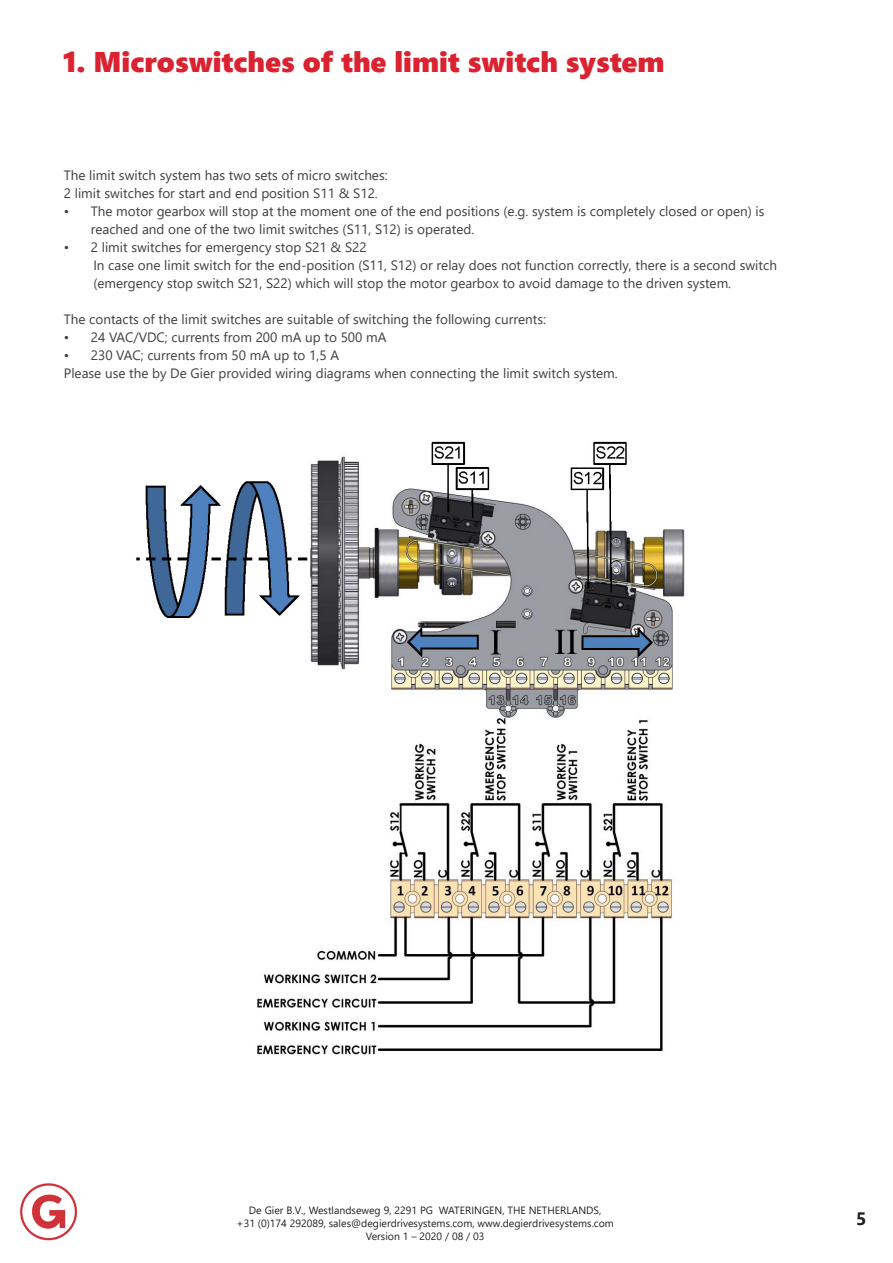
<style>
.page{position:relative;width:893px;height:1263px;background:#fff}
.page>*{position:absolute;margin:0;border:0;box-sizing:border-box;transform-origin:0 0}
.Kop{font:28.5px "Segoe UI Black";color:#db2230}
.t1{font:700 18px "Segoe UI";color:#231f20}
.Tekst{font:13.5px/18px "Segoe UI";color:#3e3e3f}
.t2{font:10.5px/12.6px "Segoe UI";color:#231f20;text-align:center}
</style>
<div class="page">
<img style="left:20px;top:1184px;width:57px;height:56px">
<img style="left:136px;top:441px;width:549px;height:614px">
<p class="Kop" style="left:63px;top:41px;width:603px">1. Microswitches of the limit switch system</p>
<p class="Tekst" style="left:64px;top:165px;width:325px">The limit switch system has two sets of micro switches:</p>
<p class="Tekst" style="left:64px;top:183px;width:316px">2 limit switches for start and end position S11 &amp; S12.</p>
<p class="Tekst" style="left:91px;top:201px;width:675px;text-indent:-27px">• The motor gearbox will stop at the moment one of the end positions (e.g. system is completely closed or open) is reached and one of the two limit switches (S11, S12) is operated.</p>
<p class="Tekst" style="left:64px;top:237px;width:304px">• 2 limit switches for emergency stop S21 &amp; S22</p>
<p class="Tekst" style="left:93px;top:255px;width:685px">In case one limit switch for the end-position (S11, S12) or relay does not function correctly, there is a second switch (emergency stop switch S21, S22) which will stop the motor gearbox to avoid damage to the driven system.</p>
<p class="Tekst" style="left:64px;top:309px;width:484px">The contacts of the limit switches are suitable of switching the following currents:</p>
<p class="Tekst" style="left:64px;top:327px;width:324px">• 24 VAC/VDC; currents from 200 mA up to 500 mA</p>
<p class="Tekst" style="left:64px;top:345px;width:277px">• 230 VAC; currents from 50 mA up to 1,5 A</p>
<p class="Tekst" style="left:64px;top:363px;width:556px">Please use the by De Gier provided wiring diagrams when connecting the limit switch system.</p>
<p class="t2" style="left:236px;top:1203px;width:379px">De Gier B.V., Westlandseweg 9, 2291 PG WATERINGEN, THE NETHERLANDS,<br>+31 (0)174 292089, sales@degierdrivesystems.com, www.degierdrivesystems.com<br>Version 1 – 2020 / 08 / 03</p>
<h2 class="t1" style="left:856px;top:1201px;width:12px">5</h2>
</div>
